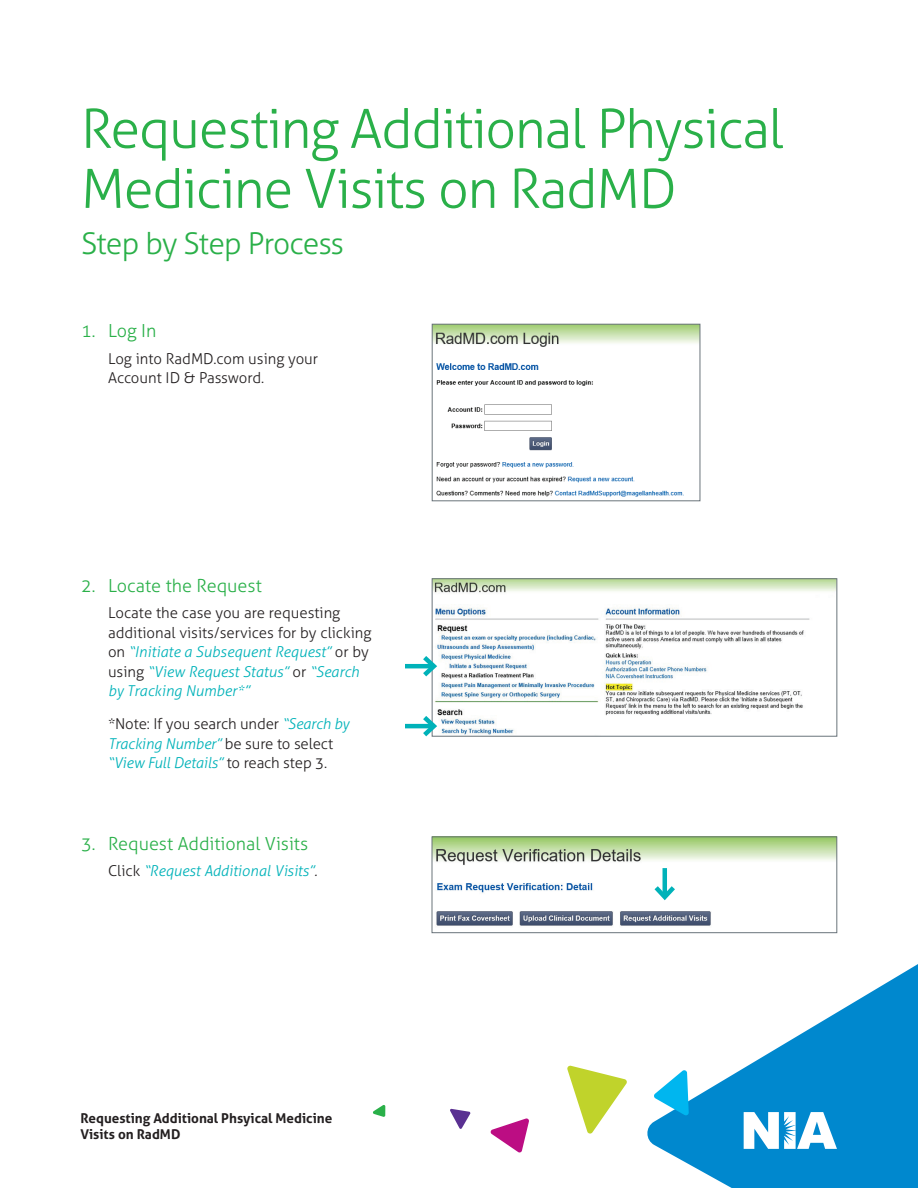
<style>
.page{position:relative;width:918px;height:1188px;background:#fff}
.page>*{position:absolute;margin:0;border:0;box-sizing:border-box;transform-origin:0 0}
.t1{font:300 54px/60px "Aller";letter-spacing:-.025em;color:#2ab049}
.t2{font:300 30px "Aller";letter-spacing:-.025em;color:#2ab049}
.t3{font:300 18px "Aller";color:#2ab049}
.t4{font:300 15px/19.5px "Aller";color:#231f20}
.t5{font:italic 300 15px "Aller";color:#00b2b9}
.t6{font:700 13.5px/16.2px "Aller";color:#231f20}
.s1{font-style:italic;color:#00b2b9}
.s2{font-style:normal;color:#231f20}
.s3{color:#231f20}
</style>
<div class="page">
<svg style="left:647px;top:964px;width:271px;height:224px;fill:#0088ce"></svg>
<svg style="left:450px;top:1109px;width:21px;height:20px"></svg>
<svg style="left:373px;top:1105px;width:12px;height:12px"></svg>
<svg style="left:567px;top:1065px;width:60px;height:69px"></svg>
<svg style="left:654px;top:1069px;width:35px;height:47px"></svg>
<svg style="left:490px;top:1118px;width:39px;height:35px"></svg>
<svg style="left:744px;top:1112px;width:93px;height:37px"></svg>
<img style="left:434px;top:326px;width:264px;height:171px">
<div style="left:432px;top:324px;width:268px;height:177px;border:1px solid #6a747b"></div>
<img style="left:434px;top:581px;width:401px;height:153px">
<hr style="left:405px;top:724px;width:29px;height:4px;background:#00b2b9">
<svg style="left:418px;top:711px;width:22px;height:26px"></svg>
<hr style="left:405px;top:664px;width:29px;height:4px;background:#00b2b9">
<svg style="left:418px;top:651px;width:22px;height:30px"></svg>
<img style="left:434px;top:839px;width:401px;height:87px">
<div style="left:432px;top:837px;width:405px;height:96px;border:1px solid #6a747b"></div>
<hr style="left:663px;top:868px;width:4px;height:29px;background:#00b2b9">
<svg style="left:650px;top:881px;width:30px;height:23px"></svg>
<h1 class="t1" style="left:81px;top:99px;width:704px">Requesting Additional Physical<br>Medicine Visits on RadMD</h1>
<h2 class="t2" style="left:81px;top:225px;width:265px">Step by Step Process</h2>
<p class="t3" style="left:81px;top:320px;width:77px">1. Log In</p>
<p class="t4" style="left:108px;top:348px;width:212px">Log into RadMD.com using your<br>Account ID &amp; Password.</p>
<p class="t3" style="left:81px;top:575px;width:182px">2. Locate the Request</p>
<p class="t4" style="left:108px;top:603px;width:265px">Locate the case you are requesting additional visits/services for by clicking on <span class="s1">“Initiate a Subsequent Request”</span> or by using <span class="s1">“View Request Status”</span> or <span class="s1">“Search by Tracking Number*”</span></p>
<p class="t4" style="left:108px;top:714px;width:243px">*Note: If you search under <span class="s1">“Search by<br>Tracking Number”</span> be sure to select <span class="s1">“View Full Details”</span> to reach step 3.</p>
<p class="t3" style="left:81px;top:833px;width:229px">3. Request Additional Visits</p>
<p class="t5" style="left:108px;top:862px;width:211px"><span class="s2">Click</span> “Request Additional Visits”<span class="s3">.</span></p>
<p class="t6" style="left:80px;top:1110px;width:253px">Requesting Additional Phsyical Medicine<br>Visits on RadMD</p>
</div>
